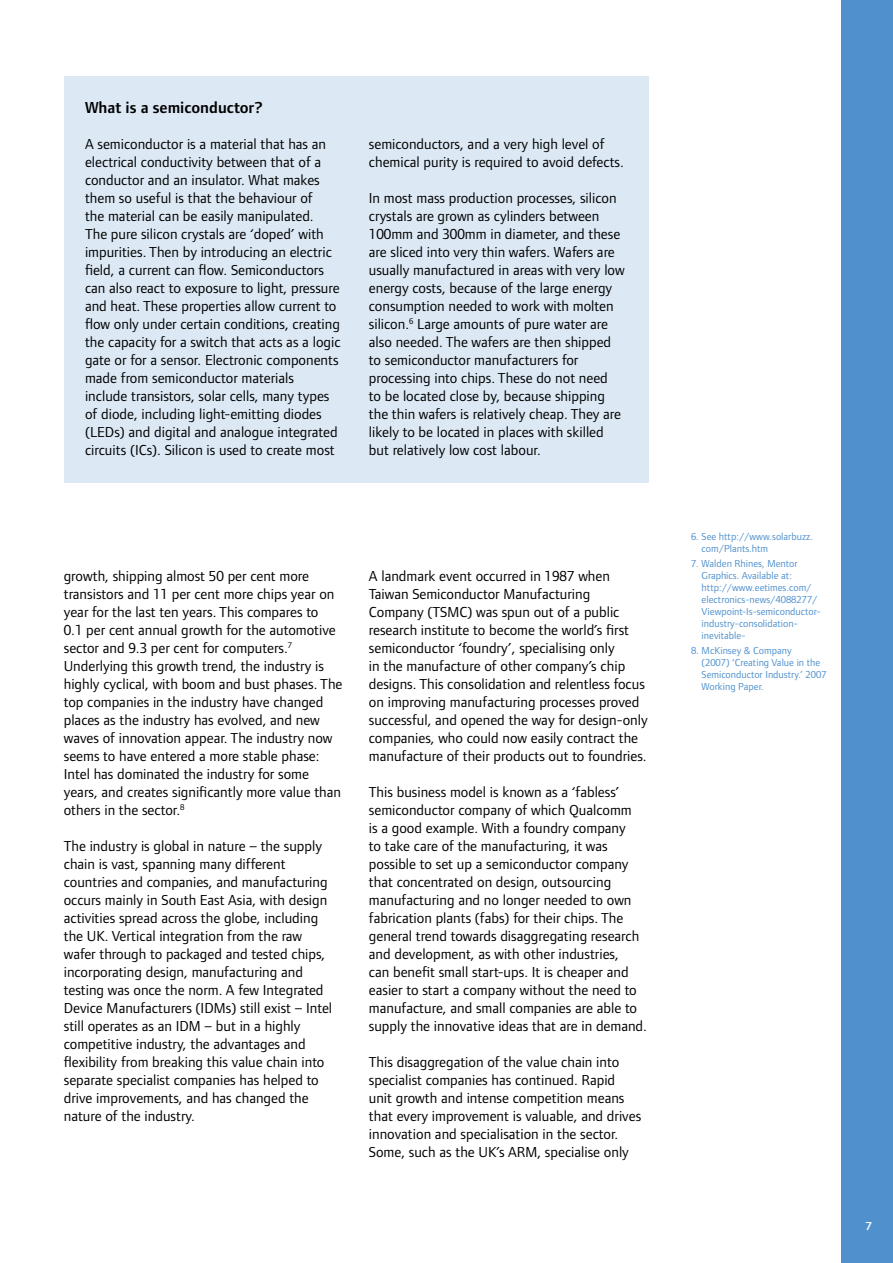
<style>
.page{position:relative;width:893px;height:1263px;background:#fff}
.page>*{position:absolute;margin:0;border:0;box-sizing:border-box;transform-origin:0 0}
.t1{font:600 16.5px "Foundry Form Sans";color:#000}
.t2{font:15px/18px "Foundry Form Sans";color:#000}
.t3{font:600 12px "Foundry Form Sans";color:#fff}
.t4{font:10.5px/12px "Foundry Form Sans";color:#5091cd}
</style>
<div class="page">
<div style="left:842px;top:0;width:51px;height:1263px;background:#5091cd"></div>
<div style="left:64px;top:77px;width:584px;height:406px;background:#dce9f5"></div>
<p class="t1" style="left:85px;top:98px;width:179px">What is a semiconductor?</p>
<p class="t2" style="left:85px;top:134px;width:257px">A semiconductor is a material that has an electrical conductivity between that of a conductor and an insulator. What makes them so useful is that the behaviour of<br>the material can be easily manipulated.<br>The pure silicon crystals are ‘doped’ with impurities. Then by introducing an electric field, a current can flow. Semiconductors can also react to exposure to light, pressure and heat. These properties allow current to flow only under certain conditions, creating the capacity for a switch that acts as a logic gate or for a sensor. Electronic components made from semiconductor materials<br>include transistors, solar cells, many types of diode, including light-emitting diodes (LEDs) and digital and analogue integrated circuits (ICs). Silicon is used to create most</p>
<p class="t2" style="left:369px;top:134px;width:256px">semiconductors, and a very high level of chemical purity is required to avoid defects.</p>
<p class="t2" style="left:369px;top:188px;width:257px">In most mass production processes, silicon crystals are grown as cylinders between 100mm and 300mm in diameter, and these are sliced into very thin wafers. Wafers are usually manufactured in areas with very low energy costs, because of the large energy consumption needed to work with molten silicon.<sup>6</sup> Large amounts of pure water are also needed. The wafers are then shipped to semiconductor manufacturers for processing into chips. These do not need<br>to be located close by, because shipping the thin wafers is relatively cheap. They are likely to be located in places with skilled but relatively low cost labour.</p>
<p class="t2" style="left:64px;top:566px;width:280px">growth, shipping almost 50 per cent more transistors and 11 per cent more chips year on year for the last ten years. This compares to<br>0.1 per cent annual growth for the automotive sector and 9.3 per cent for computers.<sup>7<br></sup>Underlying this growth trend, the industry is highly cyclical, with boom and bust phases. The top companies in the industry have changed places as the industry has evolved, and new waves of innovation appear. The industry now seems to have entered a more stable phase:<br>Intel has dominated the industry for some years, and creates significantly more value than others in the sector.<sup>8</sup></p>
<p class="t2" style="left:64px;top:836px;width:270px">The industry is global in nature – the supply chain is vast, spanning many different countries and companies, and manufacturing occurs mainly in South East Asia, with design activities spread across the globe, including the UK. Vertical integration from the raw wafer through to packaged and tested chips, incorporating design, manufacturing and testing was once the norm. A few Integrated Device Manufacturers (IDMs) still exist – Intel still operates as an IDM – but in a highly competitive industry, the advantages and flexibility from breaking this value chain into separate specialist companies has helped to drive improvements, and has changed the nature of the industry.</p>
<p class="t2" style="left:369px;top:566px;width:280px">A landmark event occurred in 1987 when Taiwan Semiconductor Manufacturing Company (TSMC) was spun out of a public research institute to become the world’s first semiconductor ‘foundry’, specialising only<br>in the manufacture of other company’s chip designs. This consolidation and relentless focus on improving manufacturing processes proved successful, and opened the way for design-only companies, who could now easily contract the manufacture of their products out to foundries.</p>
<p class="t2" style="left:369px;top:782px;width:280px">This business model is known as a ‘fabless’ semiconductor company of which Qualcomm<br>is a good example. With a foundry company<br>to take care of the manufacturing, it was possible to set up a semiconductor company that concentrated on design, outsourcing manufacturing and no longer needed to own fabrication plants (fabs) for their chips. The general trend towards disaggregating research and development, as with other industries,<br>can benefit small start-ups. It is cheaper and easier to start a company without the need to manufacture, and small companies are able to supply the innovative ideas that are in demand.</p>
<p class="t2" style="left:369px;top:1052px;width:274px">This disaggregation of the value chain into specialist companies has continued. Rapid unit growth and intense competition means that every improvement is valuable, and drives innovation and specialisation in the sector.<br>Some, such as the UK’s ARM, specialise only</p>
<p class="t4" style="left:702px;top:530px;width:113px;text-indent:-11px">6. See http://www.solarbuzz. com/Plants.htm</p>
<p class="t4" style="left:702px;top:557px;width:121px;text-indent:-11px">7. Walden Rhines, Mentor<br>Graphics. Available at: http://www.eetimes.com/ electronics-news/4088277/<br>Viewpoint-Is-semiconductor&shy;industry-consolidation&shy;inevitable-</p>
<p class="t4" style="left:702px;top:645px;width:127px;text-indent:-11px">8. McKinsey &amp; Company<br>(2007) ‘Creating Value in the<br>Semiconductor Industry.’ 2007<br>Working Paper.</p>
<p class="t3" style="left:866px;top:1219px;width:7px">7</p>
</div>
